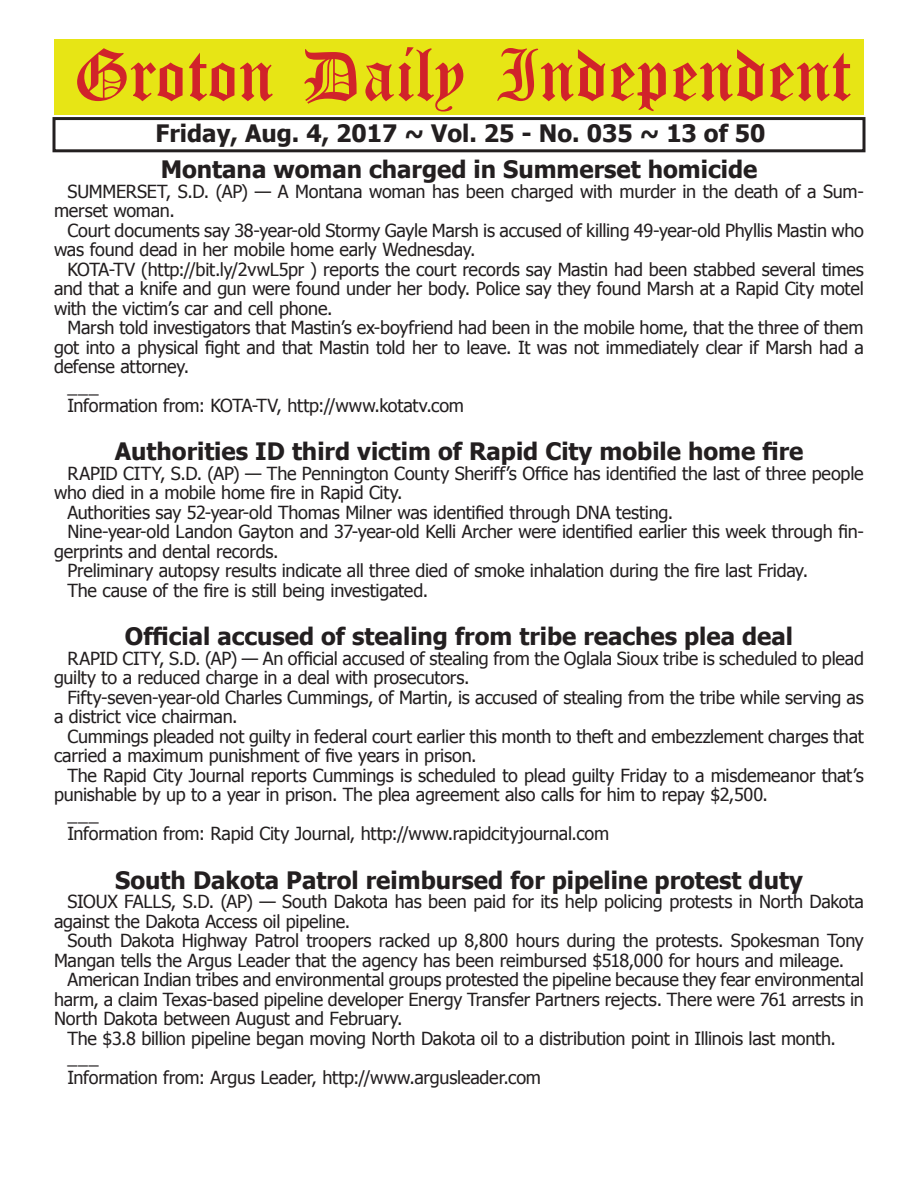
<style>
.page{position:relative;width:918px;height:1188px;background:#fff}
.page>*{position:absolute;margin:0;border:0;box-sizing:border-box;transform-origin:0 0}
.t1{font:54px "Old English Five";color:#d1232a}
.t2{font:700 24px "Tahoma";color:#231f20}
.t3{font:18px/19.5px "Tahoma";letter-spacing:-.015em;color:#231f20}
</style>
<div class="page">
<div style="left:52px;top:117px;width:814px;height:35px;border:3px solid #231f20"></div>
<div style="left:54px;top:40px;width:810px;height:75px;background:#e7e515"></div>
<h1 class="t1" style="left:73px;top:50px;width:779px">Groton Daily Independent</h1>
<h2 class="t2" style="left:156px;top:116px;width:611px">Friday, Aug. 4, 2017 ~ Vol. 25 - No. 035 ~ 13 of 50</h2>
<h2 class="t2" style="left:161px;top:153px;width:598px">Montana woman charged in Summerset homicide</h2>
<p class="t3" style="left:54px;top:181px;width:812px;text-indent:14px">SUMMERSET, S.D. (AP) — A Montana woman has been charged with murder in the death of a Sum&shy;merset woman.</p>
<p class="t3" style="left:54px;top:220px;width:811px;text-indent:14px">Court documents say 38-year-old Stormy Gayle Marsh is accused of killing 49-year-old Phyllis Mastin who was found dead in her mobile home early Wednesday.</p>
<p class="t3" style="left:54px;top:259px;width:811px;text-align:justify;text-indent:14px">KOTA-TV (http://bit.ly/2vwL5pr ) reports the court records say Mastin had been stabbed several times and that a knife and gun were found under her body. Police say they found Marsh at a Rapid City motel with the victim’s car and cell phone.</p>
<p class="t3" style="left:68px;top:317px;width:798px">Marsh told investigators that Mastin’s ex-boyfriend had been in the mobile home, that the three of them</p>
<p class="t3" style="left:54px;top:337px;width:812px">got into a physical fight and that Mastin told her to leave. It was not immediately clear if Marsh had a</p>
<p class="t3" style="left:54px;top:356px;width:137px">defense attorney.</p>
<p class="t3" style="left:68px;top:376px;width:33px">___</p>
<p class="t3" style="left:68px;top:395px;width:398px">Information from: KOTA-TV, http://www.kotatv.com</p>
<h2 class="t2" style="left:115px;top:435px;width:690px">Authorities ID third victim of Rapid City mobile home fire</h2>
<p class="t3" style="left:68px;top:463px;width:798px">RAPID CITY, S.D. (AP) — The Pennington County Sheriff’s Office has identified the last of three people</p>
<p class="t3" style="left:54px;top:482px;width:350px">who died in a mobile home fire in Rapid City.</p>
<p class="t3" style="left:68px;top:502px;width:607px">Authorities say 52-year-old Thomas Milner was identified through DNA testing.</p>
<p class="t3" style="left:68px;top:521px;width:798px">Nine-year-old Landon Gayton and 37-year-old Kelli Archer were identified earlier this week through fin-</p>
<p class="t3" style="left:54px;top:541px;width:226px">gerprints and dental records.</p>
<p class="t3" style="left:68px;top:560px;width:742px">Preliminary autopsy results indicate all three died of smoke inhalation during the fire last Friday.</p>
<p class="t3" style="left:68px;top:580px;width:362px">The cause of the fire is still being investigated.</p>
<h2 class="t2" style="left:125px;top:620px;width:670px">Official accused of stealing from tribe reaches plea deal</h2>
<p class="t3" style="left:54px;top:648px;width:812px;text-indent:14px">RAPID CITY, S.D. (AP) — An official accused of stealing from the Oglala Sioux tribe is scheduled to plead guilty to a reduced charge in a deal with prosecutors.</p>
<p class="t3" style="left:54px;top:687px;width:811px;text-indent:14px">Fifty-seven-year-old Charles Cummings, of Martin, is accused of stealing from the tribe while serving as a district vice chairman.</p>
<p class="t3" style="left:54px;top:726px;width:811px;text-indent:14px">Cummings pleaded not guilty in federal court earlier this month to theft and embezzlement charges that carried a maximum punishment of five years in prison.</p>
<p class="t3" style="left:68px;top:765px;width:798px">The Rapid City Journal reports Cummings is scheduled to plead guilty Friday to a misdemeanor that’s</p>
<p class="t3" style="left:54px;top:784px;width:716px">punishable by up to a year in prison. The plea agreement also calls for him to repay $2,500.</p>
<p class="t3" style="left:68px;top:804px;width:33px">___</p>
<p class="t3" style="left:68px;top:823px;width:543px">Information from: Rapid City Journal, http://www.rapidcityjournal.com</p>
<h2 class="t2" style="left:115px;top:863px;width:689px">South Dakota Patrol reimbursed for pipeline protest duty</h2>
<p class="t3" style="left:54px;top:891px;width:812px;text-indent:14px">SIOUX FALLS, S.D. (AP) — South Dakota has been paid for its help policing protests in North Dakota against the Dakota Access oil pipeline.</p>
<p class="t3" style="left:54px;top:930px;width:811px;text-indent:14px">South Dakota Highway Patrol troopers racked up 8,800 hours during the protests. Spokesman Tony<br>Mangan tells the Argus Leader that the agency has been reimbursed $518,000 for hours and mileage.</p>
<p class="t3" style="left:68px;top:969px;width:798px">American Indian tribes and environmental groups protested the pipeline because they fear environmental</p>
<p class="t3" style="left:54px;top:988px;width:811px">harm, a claim Texas-based pipeline developer Energy Transfer Partners rejects. There were 761 arrests in</p>
<p class="t3" style="left:54px;top:1008px;width:350px">North Dakota between August and February.</p>
<p class="t3" style="left:68px;top:1027px;width:770px">The $3.8 billion pipeline began moving North Dakota oil to a distribution point in Illinois last month.</p>
<p class="t3" style="left:68px;top:1047px;width:33px">___</p>
<p class="t3" style="left:68px;top:1066px;width:475px">Information from: Argus Leader, http://www.argusleader.com</p>
</div>
